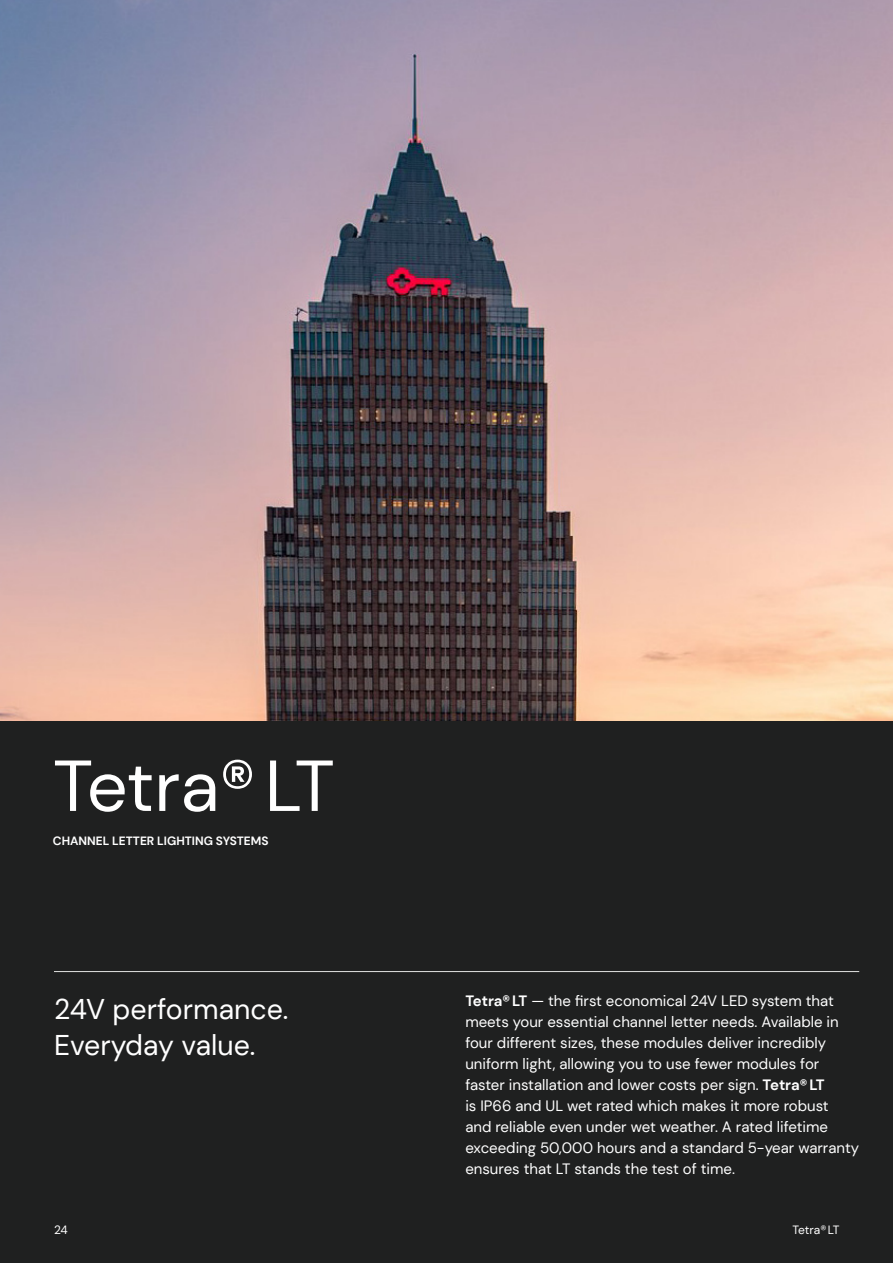
<style>
.page{position:relative;width:893px;height:1263px;background:#1f2020}
.page>*{position:absolute;margin:0;border:0;box-sizing:border-box;transform-origin:0 0}
.Product_title{font:72px "DM Sans";letter-spacing:-.015em;color:#fff}
.Statement{font:28.5px/36px "DM Sans";color:#fff}
.Body_Dark{font:15px/21px "DM Sans";color:#fff}
.Body_Dark-2{font:700 12px "DM Sans";color:#fff}
.t1{font:12px "DM Sans";letter-spacing:-.015em;color:#fff}
.s1{font-weight:700}
</style>
<div class="page">
<img style="left:0;top:0;width:893px;height:720px">
<hr style="left:54px;top:971px;width:805px;height:1px;background:#e2e3e2">
<p class="Product_title" style="left:53px;top:741px;width:283px">Tetra®LT</p>
<p class="Body_Dark-2" style="left:53px;top:834px;width:217px">CHANNEL LETTER LIGHTING SYSTEMS</p>
<p class="Statement" style="left:54px;top:991px;width:236px">24V performance.<br>Everyday value.</p>
<p class="Body_Dark" style="left:465px;top:990px;width:395px"><span class="s1">Tetra®LT</span> — the first economical 24V LED system that meets your essential channel letter needs. Available in four different sizes, these modules deliver incredibly uniform light, allowing you to use fewer modules for faster installation and lower costs per sign. <span class="s1">Tetra®LT<br></span>is IP66 and UL wet rated which makes it more robust<br>and reliable even under wet weather. A rated lifetime exceeding 50,000 hours and a standard 5-year warranty ensures that LT stands the test of time.</p>
<p class="t1" style="left:54px;top:1223px;width:15px">24</p>
<p class="t1" style="left:793px;top:1223px;width:48px">Tetra®LT</p>
</div>
